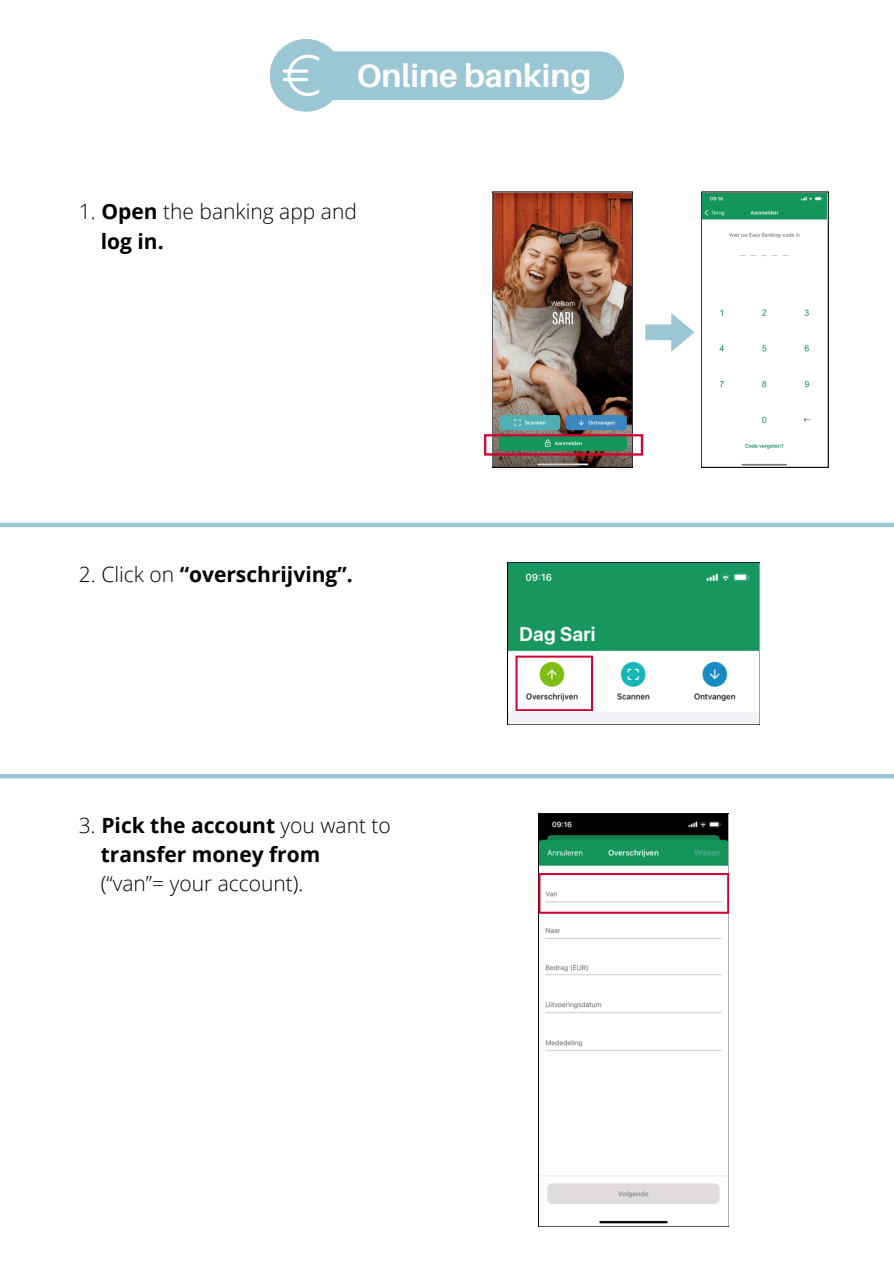
<style>
.page{position:relative;width:894px;height:1264px;background:#fff}
.page>*{position:absolute;margin:0;border:0;box-sizing:border-box;transform-origin:0 0}
.t1{font:700 32.25px "Aileron";color:#fff}
.t2{font:700 21px "Open Sans";color:#000}
.t3{font:300 21px "Open Sans";color:#000}
.s1{font-weight:700}
.s2{font-weight:300}
</style>
<div class="page">
<div style="left:269px;top:39px;width:73px;height:73px;background:#9bc7d5;border-radius:50%"></div>
<svg style="left:645px;top:313px;width:49px;height:39px"></svg>
<img style="left:703px;top:194px;width:123px;height:271px">
<div style="left:0;top:522px;width:893px;height:5px;background:#9bc7d5"></div>
<svg style="left:507px;top:562px;width:252px;height:163px"></svg>
<hr style="left:0;top:774px;width:893px;height:4px;background:#9bc7d5">
<svg style="left:538px;top:813px;width:190px;height:413px"></svg>
<svg style="left:538px;top:873px;width:191px;height:40px"></svg>
<div style="left:283px;top:51px;width:340px;height:49px;background:#9bc7d5"></div>
<img style="left:494px;top:194px;width:136px;height:271px">
<div style="left:492px;top:192px;width:140px;height:275px;border:1px solid #000"></div>
<svg style="left:484px;top:434px;width:159px;height:21px;background:#60775f"></svg>
<p class="t1" style="left:357px;top:56px;width:236px">Online banking</p>
<p class="t3" style="left:79px;top:197px;width:279px">1. <span class="s1">Open</span> the banking app and</p>
<p class="t2" style="left:101px;top:226px;width:64px">log in.</p>
<p class="t2" style="left:79px;top:559px;width:275px"><span class="s2">2. Click on</span> “overschrijving”.</p>
<p class="t2" style="left:79px;top:810px;width:313px"><span class="s2">3.</span> Pick the account <span class="s2">you want to</span></p>
<p class="t2" style="left:101px;top:839px;width:221px">transfer money from</p>
<p class="t3" style="left:101px;top:868px;width:204px">(“van”= your account).</p>
</div>
